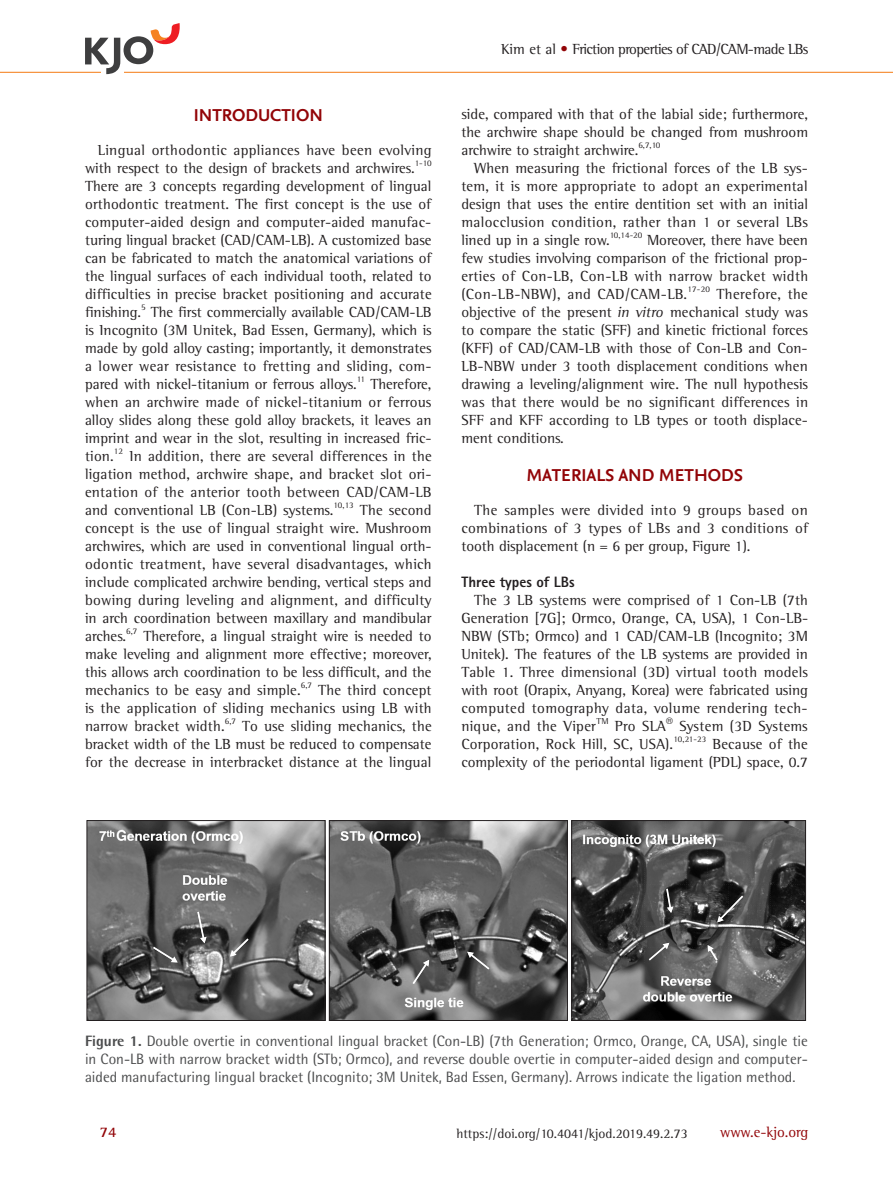
<style>
.page{position:relative;width:893px;height:1191px;background:#fff}
.page>*{position:absolute;margin:0;border:0;box-sizing:border-box;transform-origin:0 0}
.t1{font:700 18px "Nexus Sans";color:#920407}
.t2{font:15px/18px "Rotis Semi Serif Std";letter-spacing:.005em;color:#231f20;text-align:justify}
.t3{font:15px/18px "Rotis Semi Sans Std";color:#4b4c4d;text-align:justify}
.t4{font:15px "Rotis Semi Serif Std";letter-spacing:-.04em;color:#231f20}
.t5{font:800 15px "Rotis Sans Serif Std";color:#231f20}
.t6{font:15px "Rotis Semi Serif Std";color:#920407}
.t7{font:700 15px "Rotis Semi Serif Std";color:#920407}
.t8{font:13.5px "Rotis Semi Serif Std";color:#231f20}
.t9{font:8.7px "Rotis Semi Serif Std";color:#231f20}
.t10{font:8.7px "Dotum";color:#231f20}
.s1{color:#920407}
.s2{font-style:italic}
.s3{font-weight:800}
</style>
<div class="page">
<hr style="left:0;top:72px;width:893px;height:1px;background:#f58220">
<svg style="left:85px;top:23px;width:95px;height:51px"></svg>
<svg style="left:86px;top:820px;width:720px;height:200px;background:#646464"></svg>
<svg style="left:151px;top:945px;width:27px;height:18px"></svg>
<svg style="left:196px;top:910px;width:11px;height:33px"></svg>
<svg style="left:230px;top:936px;width:20px;height:21px"></svg>
<svg style="left:411px;top:959px;width:19px;height:27px"></svg>
<svg style="left:467px;top:951px;width:24px;height:20px"></svg>
<svg style="left:647px;top:942px;width:22px;height:20px"></svg>
<svg style="left:707px;top:945px;width:12px;height:17px"></svg>
<svg style="left:717px;top:893px;width:28px;height:29px"></svg>
<svg style="left:665px;top:886px;width:8px;height:27px"></svg>
<p class="t1" style="left:194px;top:104px;width:131px">INTRODUCTION</p>
<p class="t2" style="left:85px;top:141px;width:348px;text-indent:13px">Lingual orthodontic appliances have been evolving with respect to the design of brackets and archwires.</p>
<p class="t9" style="left:415px;top:158px;width:18px">1-10</p>
<p class="t2" style="left:85px;top:177px;width:348px">There are 3 concepts regarding development of lingual orthodontic treatment. The first concept is the use of computer-aided design and computer-aided manufac&shy;turing lingual bracket (CAD/CAM-LB). A customized base can be fabricated to match the anatomical variations of the lingual surfaces of each individual tooth, related to difficulties in precise bracket positioning and accurate finishing.</p>
<p class="t9" style="left:141px;top:302px;width:6px">5</p>
<p class="t2" style="left:85px;top:303px;width:348px;text-indent:66px">The first commercially available CAD/CAM-LB is Incognito (3M Unitek, Bad Essen, Germany), which is made by gold alloy casting; importantly, it demonstrates a lower wear resistance to fretting and sliding, com&shy;pared with nickel-titanium or ferrous alloys.</p>
<p class="t9" style="left:357px;top:374px;width:10px">11</p>
<p class="t2" style="left:85px;top:375px;width:348px;text-indent:285px">Therefore, when an archwire made of nickel-titanium or ferrous alloy slides along these gold alloy brackets, it leaves an imprint and wear in the slot, resulting in increased fric&shy;tion.</p>
<p class="t9" style="left:114px;top:446px;width:11px">12</p>
<p class="t2" style="left:85px;top:447px;width:348px;text-indent:44px">In addition, there are several differences in the ligation method, archwire shape, and bracket slot ori&shy;entation of the anterior tooth between CAD/CAM-LB and conventional LB (Con-LB) systems.</p>
<p class="t9" style="left:334px;top:500px;width:22px">10,13</p>
<p class="t2" style="left:85px;top:501px;width:348px;text-indent:275px">The second concept is the use of lingual straight wire. Mushroom archwires, which are used in conventional lingual orth&shy;odontic treatment, have several disadvantages, which include complicated archwire bending, vertical steps and bowing during leveling and alignment, and difficulty in arch coordination between maxillary and mandibular arches.</p>
<p class="t9" style="left:126px;top:626px;width:13px">6,7</p>
<p class="t2" style="left:85px;top:627px;width:348px;text-indent:58px">Therefore, a lingual straight wire is needed to make leveling and alignment more effective; moreover, this allows arch coordination to be less difficult, and the mechanics to be easy and simple.</p>
<p class="t9" style="left:301px;top:680px;width:13px">6,7</p>
<p class="t2" style="left:85px;top:681px;width:348px;text-indent:233px">The third concept is the application of sliding mechanics using LB with narrow bracket width.</p>
<p class="t9" style="left:225px;top:716px;width:13px">6,7</p>
<p class="t2" style="left:85px;top:717px;width:348px;text-indent:157px">To use sliding mechanics, the bracket width of the LB must be reduced to compensate for the decrease in interbracket distance at the lingual</p>
<p class="t4" style="left:501px;top:40px;width:309px">Kim et al <span class="s1">•</span> Friction properties of CAD/CAM-made LBs</p>
<p class="t2" style="left:461px;top:105px;width:348px">side, compared with that of the labial side; furthermore, the archwire shape should be changed from mushroom archwire to straight archwire.</p>
<p class="t9" style="left:638px;top:140px;width:24px">6,7,10</p>
<p class="t2" style="left:461px;top:159px;width:348px;text-indent:13px">When measuring the frictional forces of the LB sys&shy;tem, it is more appropriate to adopt an experimental design that uses the entire dentition set with an initial malocclusion condition, rather than 1 or several LBs lined up in a single row.</p>
<p class="t9" style="left:610px;top:230px;width:34px">10,14-20</p>
<p class="t2" style="left:461px;top:231px;width:348px;text-indent:186px">Moreover, there have been few studies involving comparison of the frictional prop&shy;erties of Con-LB, Con-LB with narrow bracket width (Con-LB-NBW), and CAD/CAM-LB.</p>
<p class="t9" style="left:687px;top:284px;width:24px">17-20</p>
<p class="t2" style="left:461px;top:285px;width:348px;text-indent:255px">Therefore, the objective of the present <span class="s2">in vitro</span> mechanical study was to compare the static (SFF) and kinetic frictional forces (KFF) of CAD/CAM-LB with those of Con-LB and Con-LB-NBW under 3 tooth displacement conditions when drawing a leveling/alignment wire. The null hypothesis was that there would be no significant differences in SFF and KFF according to LB types or tooth displace&shy;ment conditions.</p>
<p class="t1" style="left:526px;top:464px;width:218px">MATERIALS AND METHODS</p>
<p class="t2" style="left:461px;top:501px;width:348px;text-indent:13px">The samples were divided into 9 groups based on combinations of 3 types of LBs and 3 conditions of tooth displacement (n = 6 per group, Figure 1).</p>
<p class="t5" style="left:461px;top:572px;width:115px">Three types of LBs</p>
<p class="t2" style="left:461px;top:591px;width:348px;text-indent:13px">The 3 LB systems were comprised of 1 Con-LB (7th Generation [7G]; Ormco, Orange, CA, USA), 1 Con-LB-NBW (STb; Ormco) and 1 CAD/CAM-LB (Incognito; 3M Unitek). The features of the LB systems are provided in Table 1. Three dimensional (3D) virtual tooth models with root (Orapix, Anyang, Korea) were fabricated using computed tomography data, volume rendering tech&shy;nique, and the Viper</p>
<p class="t9" style="left:596px;top:716px;width:14px">TM</p>
<p class="t2" style="left:615px;top:717px;width:53px">Pro SLA</p>
<p class="t10" style="left:666px;top:716px;width:8px">®</p>
<p class="t2" style="left:679px;top:717px;width:130px">System (3D Systems</p>
<p class="t2" style="left:461px;top:735px;width:213px">Corporation, Rock Hill, SC, USA).</p>
<p class="t9" style="left:673px;top:734px;width:34px">10,21-23</p>
<p class="t2" style="left:461px;top:735px;width:348px;text-align:right">Because of the<br>complexity of the periodontal ligament (PDL) space, 0.7</p>
<p class="t3" style="left:85px;top:1032px;width:724px"><span class="s3">Figure 1.</span> Double overtie in conventional lingual bracket (Con-LB) (7th Generation; Ormco, Orange, CA, USA), single tie in Con-LB with narrow bracket width (STb; Ormco), and reverse double overtie in computer-aided design and computer&shy;aided manufacturing lingual bracket (Incognito; 3M Unitek, Bad Essen, Germany). Arrows indicate the ligation method.</p>
<p class="t7" style="left:100px;top:1122px;width:18px">74</p>
<p class="t8" style="left:456px;top:1125px;width:233px">https://doi.org/10.4041/kjod.2019.49.2.73</p>
<p class="t6" style="left:720px;top:1122px;width:90px">www.e-kjo.org</p>
</div>
